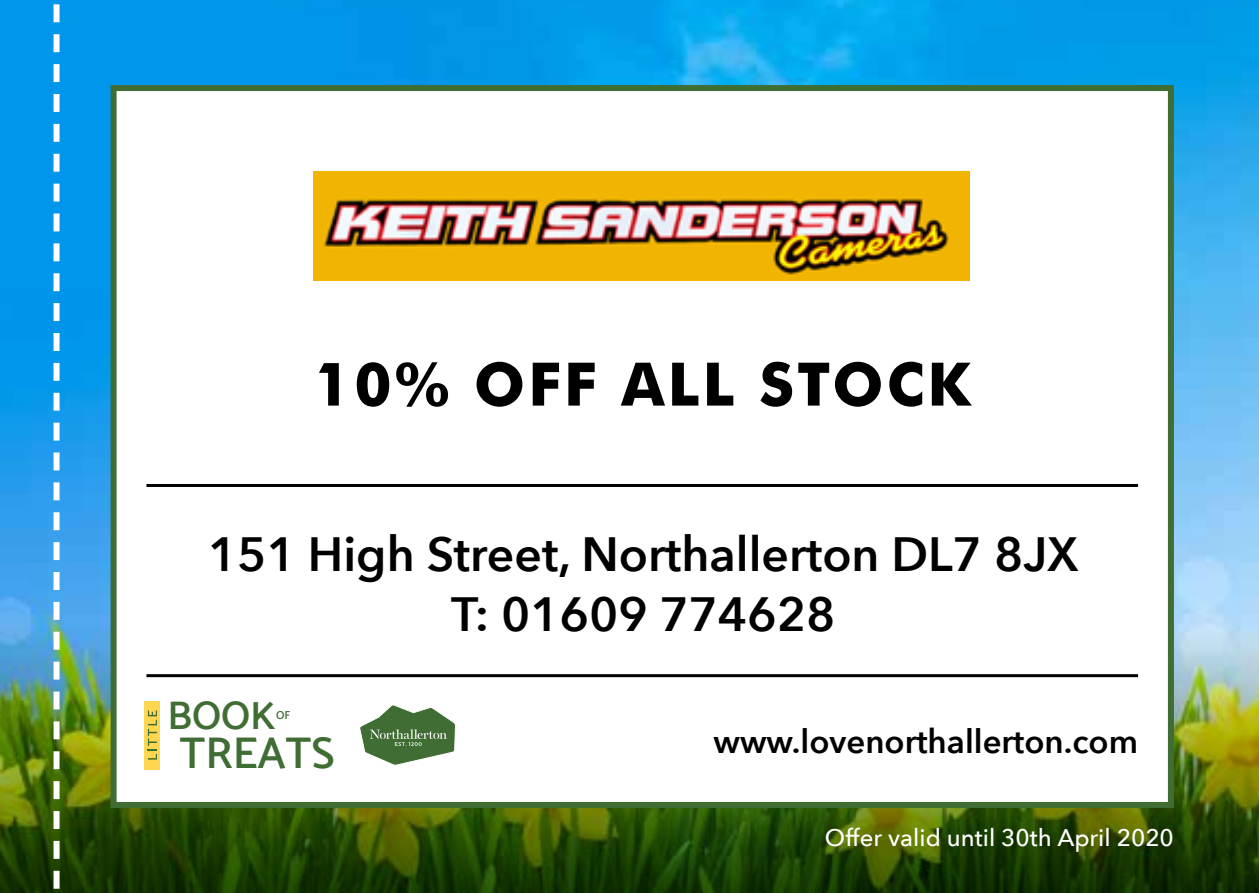
<style>
.page{position:relative;width:1259px;height:893px;background:#fff}
.page>*{position:absolute;margin:0;border:0;box-sizing:border-box;transform-origin:0 0}
.t1{font:700 60px "Futura BT";letter-spacing:.05em;color:#000}
.t2{font:600 48px/60px "Avenir Next";color:#000;text-align:center}
.t3{font:44.1px "Mosk Semi Bold 600";color:#406d34}
.t4{font:39.6px "Mosk Semi Bold 600";color:#406d34}
.t5{font:600 33px "Avenir Next";color:#000}
.t6{font:500 24px "Avenir Next";color:#fff}
.t7{font:11.4px "Mosk Semi Bold 600";color:#406d34}
</style>
<div class="page">
<img style="left:0;top:0;width:1259px;height:295px">
<img style="left:0;top:295px;width:1259px;height:598px">
<div style="left:111px;top:85px;width:1063px;height:723px;background:#fff;border:6px solid #406d34"></div>
<hr style="left:146px;top:674px;width:992px;height:3px;background:#000">
<svg style="left:54px;top:0;width:6px;height:893px"></svg>
<svg style="left:359px;top:705px;width:97px;height:61px"></svg>
<div style="left:145px;top:701px;width:15px;height:68px;background:#ffd64f"></div>
<svg style="left:148px;top:710px;width:9px;height:50px"></svg>
<hr style="left:146px;top:484px;width:992px;height:3px;background:#000">
<img style="left:313px;top:171px;width:657px;height:110px">
<p class="t1" style="left:314px;top:348px;width:658px">10% OFF ALL STOCK</p>
<p class="t2" style="left:208px;top:523px;width:872px">151 High Street, Northallerton DL7 8JX<br>T: 01609 774628</p>
<p class="t4" style="left:167px;top:692px;width:110px">BOOK</p>
<p class="t3" style="left:180px;top:726px;width:156px">TREATS</p>
<p class="t7" style="left:276px;top:709px;width:16px">OF</p>
<p class="t5" style="left:713px;top:713px;width:426px">www.lovenorthallerton.com</p>
<p class="t6" style="left:825px;top:818px;width:350px">Offer valid until 30th April 2020</p>
</div>
